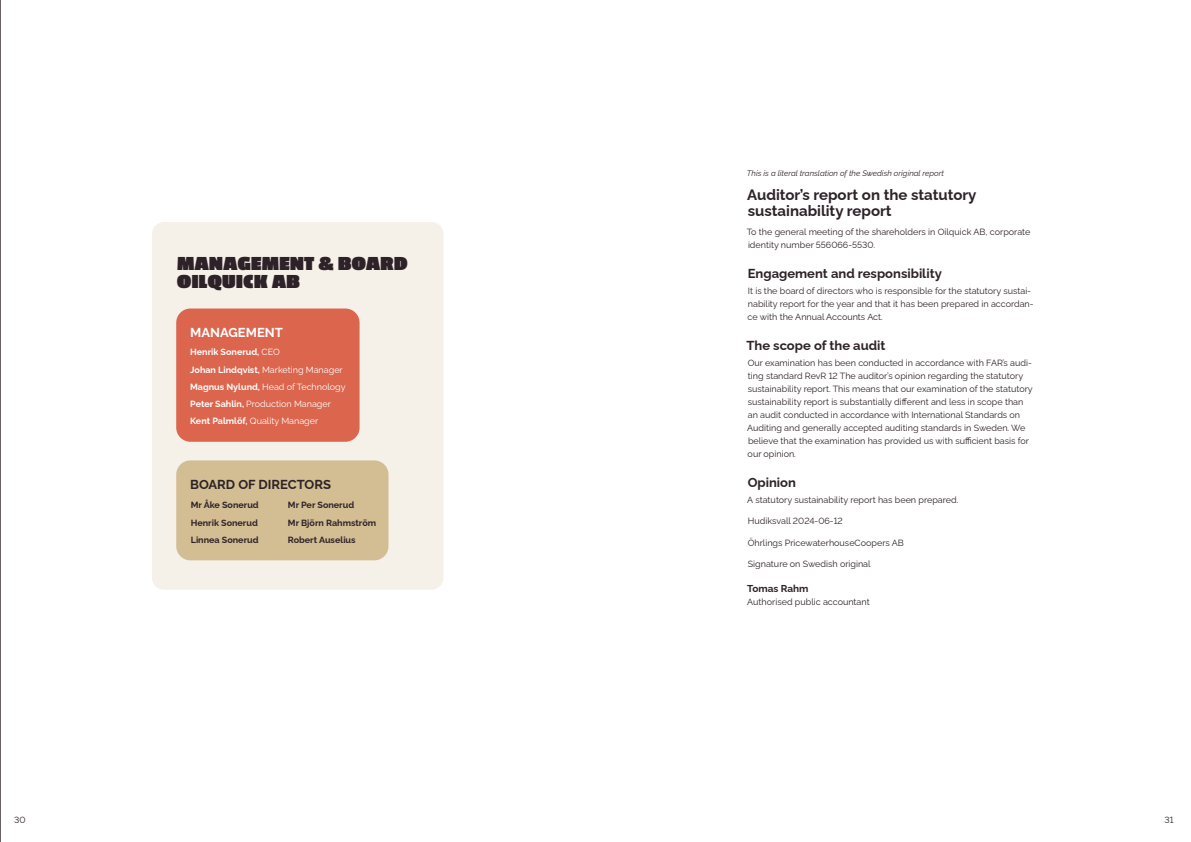
<style>
.page{position:relative;width:1191px;height:842px;background:#fff}
.page>*{position:absolute;margin:0;border:0;box-sizing:border-box;transform-origin:0 0}
.t1{font:900 21px/18px "Passion One";letter-spacing:.02em;color:#2d2228}
.t2{font:700 15px/16px "Raleway";color:#2d2228}
.t3{font:700 13px "Raleway";color:#2d2228}
.t4{font:700 13px "Raleway";color:#fff}
.t5{font:700 10px "Raleway";color:#2d2228}
.t6{font:9px/13px "Raleway";color:#2d2228}
.t7{font:700 9px/17.3px "Raleway";color:#fff}
.t8{font:700 9px/17.3px "Raleway";color:#2d2228;text-align:justify}
.t9{font:italic 8px "Raleway";color:#2d2228}
.s1{font-weight:400}
</style>
<div class="page">
<div style="left:152px;top:222px;width:291px;height:368px;background:#f5f0e8;border-radius:12px"></div>
<div style="left:176px;top:308px;width:183px;height:134px;background:#db654d;border-radius:14px"></div>
<div style="left:176px;top:460px;width:212px;height:100px;background:#d3bd93;border-radius:14px"></div>
<hr style="left:0;top:0;width:1px;height:842px;background:#1a0b12">
<h1 class="t1" style="left:177px;top:255px;width:232px">MANAGEMENT &amp; BOARD<br>OILQUICK AB</h1>
<h3 class="t4" style="left:190px;top:322px;width:94px">MANAGEMENT</h3>
<p class="t7" style="left:190px;top:343px;width:157px">Henrik Sonerud, <span class="s1">CEO<br></span>Johan Lindqvist, <span class="s1">Marketing Manager<br></span>Magnus Nylund, <span class="s1">Head of Technology<br></span>Peter Sahlin, <span class="s1">Production Manager<br></span>Kent Palmlöf, <span class="s1">Quality Manager</span></p>
<h3 class="t3" style="left:190px;top:474px;width:142px">BOARD OF DIRECTORS</h3>
<p class="t8" style="left:191px;top:495px;width:69px">Mr Åke Sonerud Henrik Sonerud Linnea Sonerud</p>
<p class="t8" style="left:288px;top:495px;width:90px;text-align:left">Mr Per Sonerud<br>Mr Björn Rahmström<br>Robert Auselius</p>
<p class="t9" style="left:747px;top:167px;width:199px">This is a literal translation of the Swedish original report</p>
<h2 class="t2" style="left:747px;top:185px;width:231px">Auditor’s report on the statutory sustainability report</h2>
<p class="t6" style="left:746px;top:224px;width:285px">To the general meeting of the shareholders in Oilquick AB, corporate identity number 556066-5530.</p>
<h3 class="t3" style="left:748px;top:263px;width:195px">Engagement and responsibility</h3>
<p class="t6" style="left:747px;top:283px;width:287px">It is the board of directors who is responsible for the statutory sustai&shy;nability report for the year and that it has been prepared in accordan&shy;ce with the Annual Accounts Act.</p>
<h3 class="t3" style="left:746px;top:335px;width:140px">The scope of the audit</h3>
<p class="t6" style="left:747px;top:355px;width:287px">Our examination has been conducted in accordance with FAR’s audi&shy;ting standard RevR 12 The auditor’s opinion regarding the statutory sustainability report. This means that our examination of the statutory sustainability report is substantially different and less in scope than an audit conducted in accordance with International Standards on Auditing and generally accepted auditing standards in Sweden. We believe that the examination has provided us with sufficient basis for our opinion.</p>
<h3 class="t3" style="left:747px;top:472px;width:50px">Opinion</h3>
<p class="t6" style="left:747px;top:492px;width:213px">A statutory sustainability report has been prepared.</p>
<p class="t6" style="left:748px;top:513px;width:96px">Hudiksvall 2024-06-12</p>
<p class="t6" style="left:747px;top:535px;width:158px">Öhrlings PricewaterhouseCoopers AB</p>
<p class="t6" style="left:748px;top:556px;width:124px">Signature on Swedish original</p>
<p class="t5" style="left:747px;top:580px;width:63px">Tomas Rahm</p>
<p class="t6" style="left:747px;top:594px;width:124px">Authorised public accountant</p>
<p class="t6" style="left:14px;top:812px;width:13px">30</p>
<p class="t6" style="left:1164px;top:812px;width:10px">31</p>
</div>
